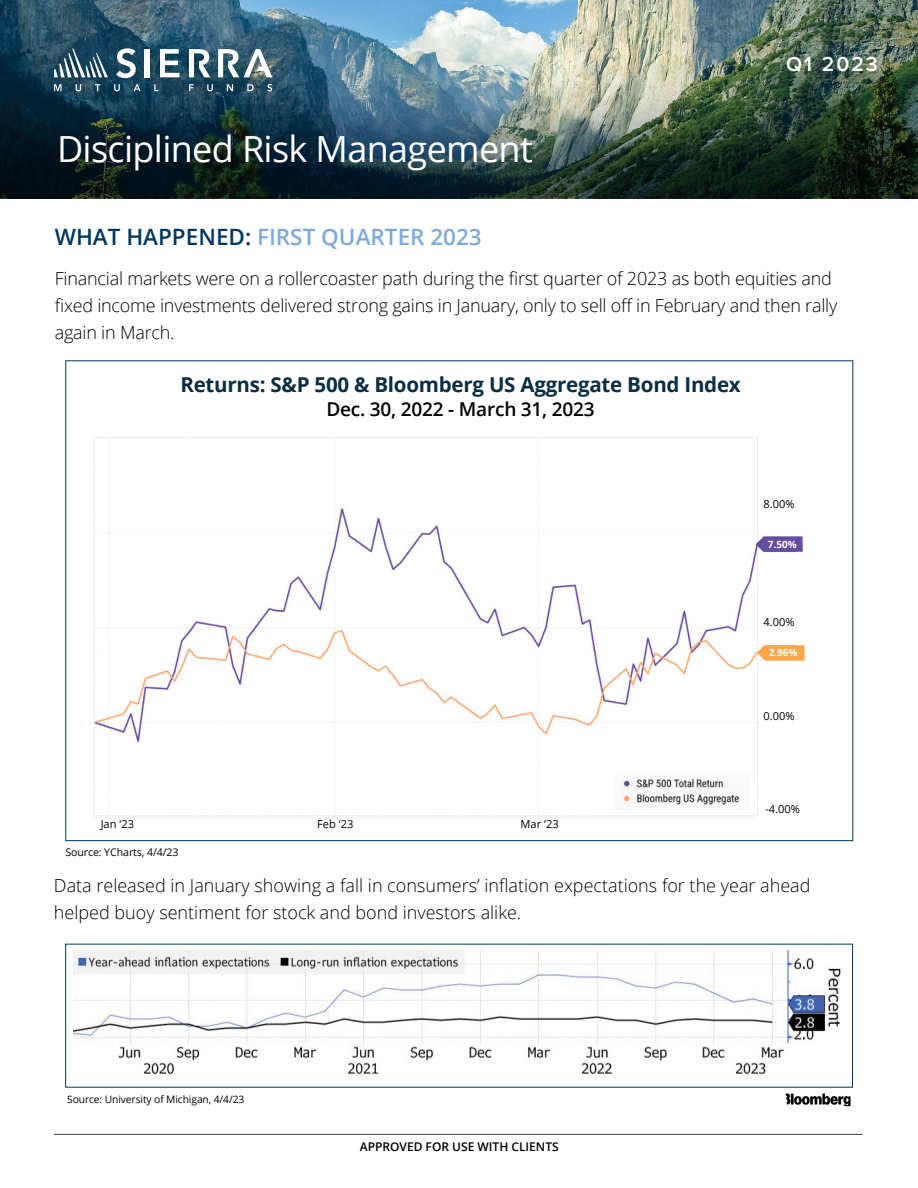
<style>
.page{position:relative;width:918px;height:1188px;background:#fff}
.page>*{position:absolute;margin:0;border:0;box-sizing:border-box;transform-origin:0 0}
.t1{font:36px "Open Sans";letter-spacing:-.02em;color:#fff}
.t2{font:600 22.5px "Open Sans";color:#7caadb}
.t3{font:600 21px "Proxima Nova";letter-spacing:.1em;color:#fff}
.t4{font:700 20.55px "Open Sans";letter-spacing:-.01em;color:#0a2e42}
.t5{font:600 19.05px "Open Sans";letter-spacing:-.01em;color:#000}
.t6{font:300 18px/27px "Open Sans";letter-spacing:-.01em;color:#000}
.t7{font:600 12px "Open Sans";color:#000}
.t8{font:11.1px "Open Sans";color:#000}
.t9{font:10.65px "Open Sans";letter-spacing:-.01em;color:#000}
.t10{font:10.35px "Open Sans";letter-spacing:-.01em;color:#000}
.t11{font:700 9.9px "Open Sans";color:#fff}
.s1{color:#003660}
</style>
<div class="page">
<img style="left:0;top:0;width:597px;height:58px">
<img style="left:597px;top:0;width:321px;height:58px">
<img style="left:0;top:58px;width:918px;height:141px">
<svg style="left:54px;top:48px;width:54px;height:29px;background:#4e6f81"></svg>
<svg style="left:116px;top:48px;width:20px;height:30px"></svg>
<div style="left:145px;top:49px;width:5px;height:28px;background:#fff"></div>
<svg style="left:189px;top:49px;width:21px;height:28px"></svg>
<svg style="left:160px;top:49px;width:19px;height:28px"></svg>
<svg style="left:218px;top:49px;width:54px;height:28px"></svg>
<svg style="left:54px;top:84px;width:8px;height:7px"></svg>
<svg style="left:76px;top:84px;width:5px;height:7px"></svg>
<svg style="left:95px;top:84px;width:5px;height:7px"></svg>
<svg style="left:114px;top:84px;width:6px;height:7px"></svg>
<svg style="left:133px;top:84px;width:8px;height:7px"></svg>
<svg style="left:154px;top:84px;width:5px;height:7px"></svg>
<svg style="left:189px;top:84px;width:5px;height:7px"></svg>
<svg style="left:207px;top:84px;width:6px;height:7px"></svg>
<svg style="left:227px;top:84px;width:6px;height:7px"></svg>
<svg style="left:247px;top:84px;width:7px;height:7px"></svg>
<svg style="left:267px;top:84px;width:5px;height:7px"></svg>
<hr style="left:54px;top:1134px;width:808px;height:1px;background:#303c42">
<img style="left:94px;top:437px;width:702px;height:381px">
<div style="left:762px;top:805px;width:41px;height:16px;background:#fff"></div>
<svg style="left:757px;top:645px;width:48px;height:16px"></svg>
<div style="left:759px;top:711px;width:40px;height:16px;background:#fff"></div>
<div style="left:759px;top:617px;width:40px;height:16px;background:#fff"></div>
<div style="left:759px;top:500px;width:40px;height:16px;background:#fff"></div>
<svg style="left:756px;top:536px;width:47px;height:16px"></svg>
<img style="left:786px;top:1094px;width:65px;height:12px">
<img style="left:74px;top:951px;width:767px;height:124px">
<h1 class="t1" style="left:57px;top:124px;width:477px">Disciplined Risk Management</h1>
<p class="t3" style="left:786px;top:52px;width:94px">Q1 2023</p>
<p class="t2" style="left:55px;top:221px;width:429px"><span class="s1">WHAT HAPPENED:</span> FIRST QUARTER 2023</p>
<p class="t6" style="left:55px;top:264px;width:784px">Financial markets were on a rollercoaster path during the first quarter of 2023 as both equities and fixed income investments delivered strong gains in January, only to sell off in February and then rally again in March.</p>
<p class="t4" style="left:180px;top:370px;width:562px">Returns: S&amp;P 500 &amp; Bloomberg US Aggregate Bond Index</p>
<p class="t5" style="left:326px;top:396px;width:270px">Dec. 30, 2022 - March 31, 2023</p>
<p class="t8" style="left:764px;top:497px;width:33px">8.00%</p>
<p class="t11" style="left:768px;top:537px;width:30px">7.50%</p>
<p class="t8" style="left:764px;top:614px;width:33px">4.00%</p>
<p class="t11" style="left:769px;top:646px;width:30px">2.96%</p>
<p class="t8" style="left:764px;top:708px;width:33px">0.00%</p>
<p class="t8" style="left:101px;top:816px;width:35px">Jan ‘23</p>
<p class="t9" style="left:65px;top:845px;width:115px">Source: YCharts, 4/4/23</p>
<p class="t8" style="left:317px;top:816px;width:38px">Feb ‘23</p>
<p class="t8" style="left:521px;top:816px;width:40px">Mar ‘23</p>
<p class="t8" style="left:765px;top:802px;width:36px">-4.00%</p>
<p class="t6" style="left:54px;top:871px;width:758px">Data released in January showing a fall in consumers’ inflation expectations for the year ahead helped buoy sentiment for stock and bond investors alike.</p>
<p class="t10" style="left:67px;top:1092px;width:179px">Source: University of Michigan, 4/4/23</p>
<p class="t7" style="left:360px;top:1139px;width:201px">APPROVED FOR USE WITH CLIENTS</p>
</div>
